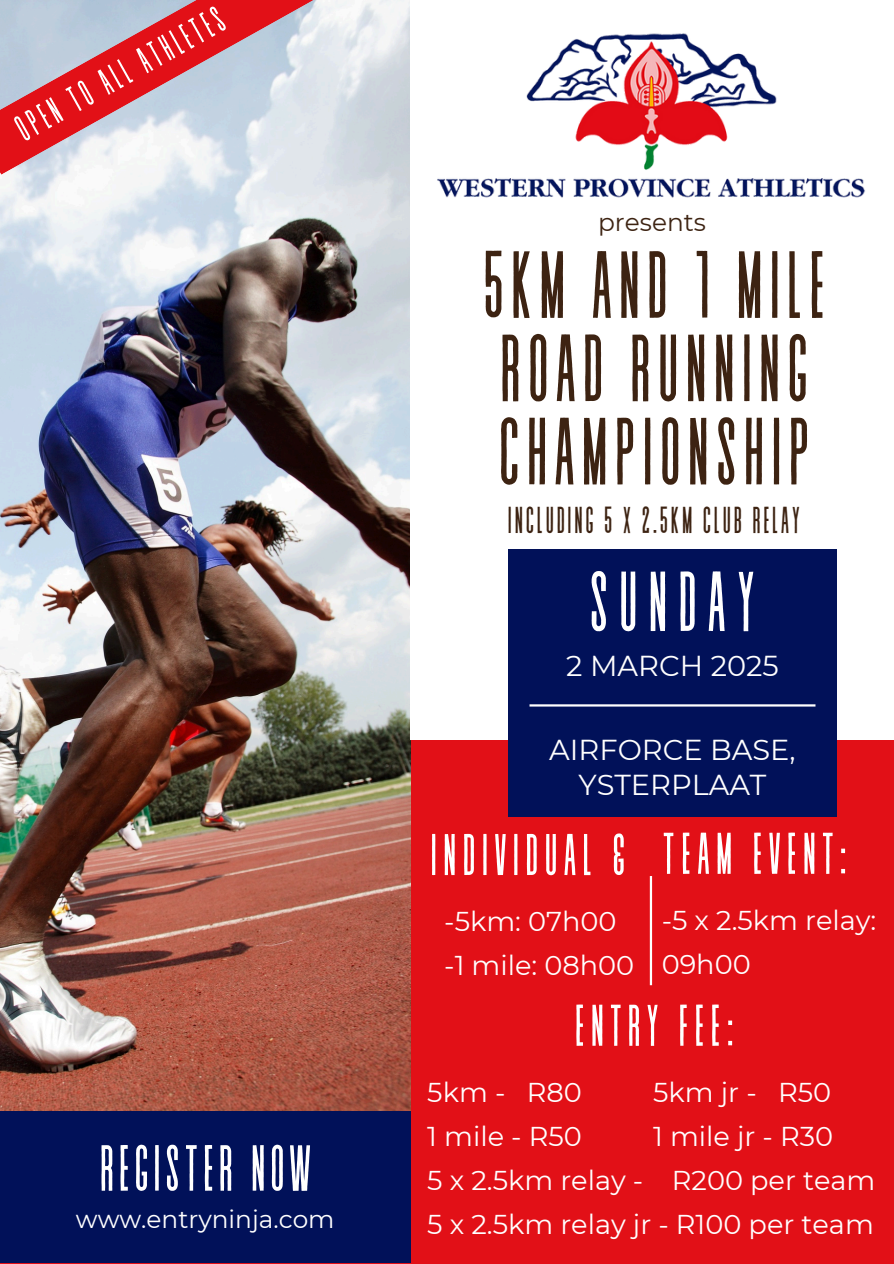
<style>
.page{position:relative;width:894px;height:1264px;background:#fff}
.page>*{position:absolute;margin:0;border:0;box-sizing:border-box;transform-origin:0 0}
.t1{font:95.1px/83.2px "Revive 80 Tall";letter-spacing:.055em;color:#3d2312}
.t2{font:84.9px "Revive 80 Tall";letter-spacing:.11em;color:#fff}
.t3{font:65.1px "Revive 80 Tall";letter-spacing:.055em;color:#fff}
.t4{font:58.65px "Revive 80 Tall";letter-spacing:.09em;color:#fff}
.t5{font:37.5px "Revive 80 Tall";letter-spacing:.055em;color:#3d2312}
.t6{font:37.5px "Revive 80 Tall";color:#fff}
.t7{font:28.8px/35.4px "Montserrat";color:#fff;text-align:center}
.t8{font:27.15px/43.8px "Montserrat";color:#fff}
.t9{font:24.75px "Montserrat";color:#fff}
.t10{font:24.75px "Montserrat";color:#3d2312}
</style>
<div class="page">
<div style="left:0;top:0;width:893px;height:1263px;background:#e21017"></div>
<img style="left:0;top:0;width:410px;height:1111px">
<div style="left:410px;top:0;width:483px;height:739px;background:#fff"></div>
<div style="left:508px;top:549px;width:328px;height:267px;background:#011159"></div>
<div style="left:0;top:1111px;width:410px;height:152px;background:#011159"></div>
<hr style="left:529px;top:704px;width:286px;height:2px;background:#fff">
<img style="left:437px;top:33px;width:428px;height:165px">
<hr style="left:649px;top:876px;width:3px;height:109px;background:#fff">
<svg style="left:0;top:0;width:326px;height:175px"></svg>
<h6 class="t6" style="left:9px;top:113px;width:234px;rotate:-29deg">OPEN TO ALL ATHLETES</h6>
<p class="t3" style="left:99px;top:1134px;width:213px">REGISTER NOW</p>
<h5 class="t9" style="left:76px;top:1204px;width:260px">www.entryninja.com</h5>
<h5 class="t10" style="left:598px;top:207px;width:109px">presents</h5>
<p class="t1" style="left:482px;top:252px;width:345px">5KM AND 1 MILE<br>ROAD RUNNING<br>CHAMPIONSHIP</p>
<p class="t5" style="left:507px;top:501px;width:294px">INCLUDING 5 X 2.5KM CLUB RELAY</p>
<h1 class="t2" style="left:588px;top:558px;width:169px">SUNDAY</h1>
<h4 class="t7" style="left:566px;top:647px;width:214px">2 MARCH 2025</h4>
<p class="t7" style="left:549px;top:731px;width:248px">AIRFORCE BASE,<br>YSTERPLAAT</p>
<h4 class="t4" style="left:430px;top:824px;width:197px">INDIVIDUAL &amp;</h4>
<h3 class="t8" style="left:444px;top:899px;width:174px">-5km: 07h00</h3>
<p class="t8" style="left:444px;top:943px;width:191px">-1 mile: 08h00</p>
<h6 class="t4" style="left:661px;top:823px;width:187px">TEAM EVENT:</h6>
<h6 class="t8" style="left:661px;top:898px;width:216px">-5 x 2.5km relay:<br>09h00</h6>
<h2 class="t4" style="left:574px;top:995px;width:161px">ENTRY FEE:</h2>
<h2 class="t8" style="left:427px;top:1070px;width:156px">5km - R80</h2>
<h2 class="t8" style="left:653px;top:1070px;width:179px">5km jr - R50</h2>
<h2 class="t8" style="left:427px;top:1114px;width:156px">1 mile - R50</h2>
<h2 class="t8" style="left:427px;top:1114px;width:449px;text-indent:226px">1 mile jr - R30<br>5 x 2.5km relay - R200 per team<br>5 x 2.5km relay jr - R100 per team</h2>
</div>
